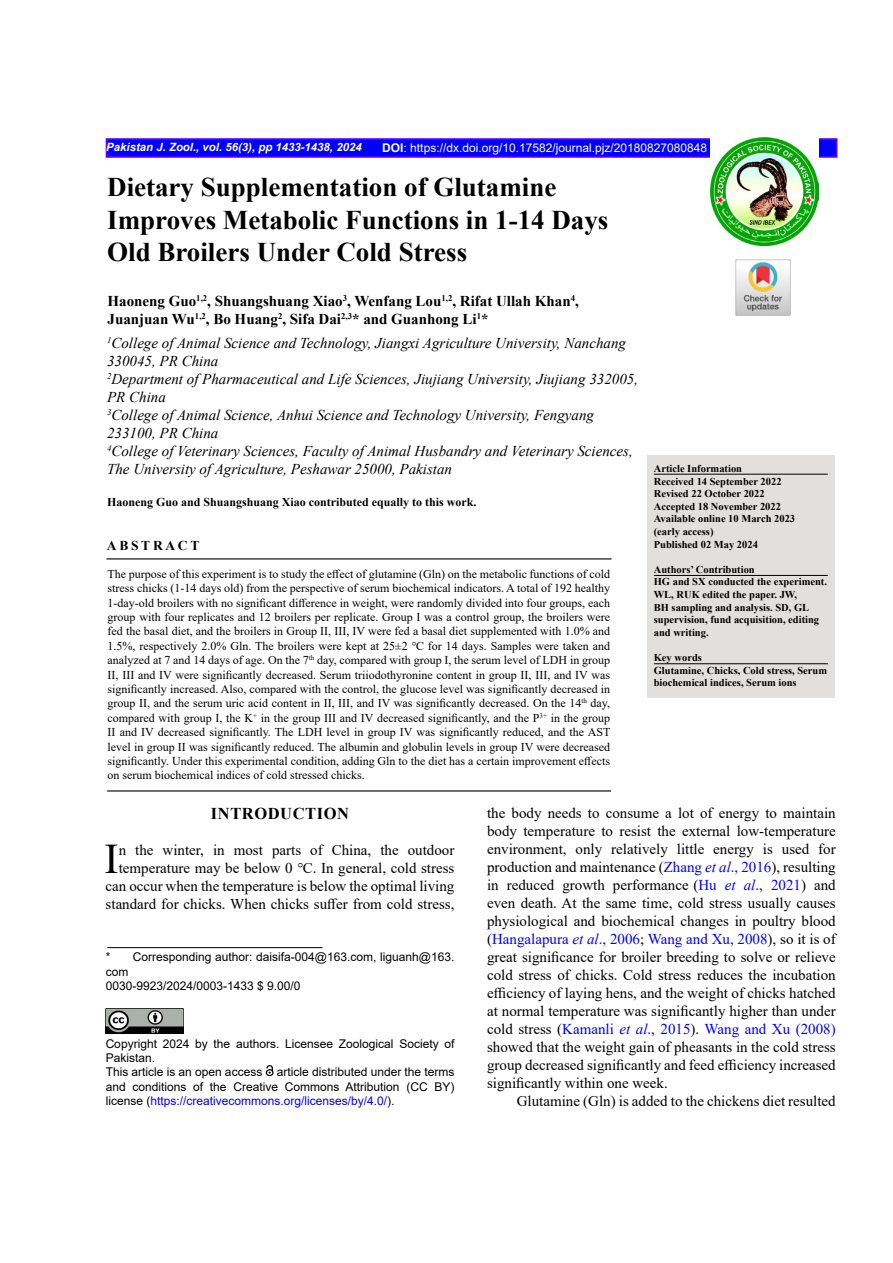
<style>
.page{position:relative;width:893px;height:1263px;background:#fff}
.page>*{position:absolute;margin:0;border:0;box-sizing:border-box;transform-origin:0 0}
.t1{font:42.15px "Times New Roman";color:#000}
.t2{font:700 27px/32.4px "Times New Roman";color:#000}
.t3{font:700 16.5px "Times New Roman";letter-spacing:.035em;color:#000}
.t4{font:15px/18px "Times New Roman";color:#000;text-align:right}
.t5{font:italic 15px/18px "Times New Roman";color:#000}
.t6{font:700 15px/18px "Times New Roman";color:#000}
.t7{font:700 13.5px "Times New Roman";letter-spacing:.2em;color:#000}
.t8{font:12px/14.4px "Times New Roman";color:#000;text-align:justify}
.t9{font:12px/14.4px "Arial";color:#000}
.t10{font:700 12px "Times New Roman";color:#000}
.t11{font:12px "Arial";color:#fff}
.t12{font:italic 700 11.4px "Arial";color:#fff}
.t13{font:700 10.5px/12.6px "Times New Roman";color:#000}
.s1{font-weight:700}
.s2{color:#00f}
.s3{font-style:italic;color:#00f}
</style>
<div class="page">
<div style="left:106px;top:138px;width:731px;height:20px;background:#00f;border:2px solid #60f"></div>
<img style="left:710px;top:138px;width:108px;height:108px">
<div style="left:647px;top:455px;width:187px;height:243px;background:#e2e0df"></div>
<hr style="left:654px;top:575px;width:174px;height:1px;background:#000">
<hr style="left:106px;top:558px;width:505px;height:1px;background:#000">
<hr style="left:107px;top:790px;width:504px;height:1px;background:#000">
<hr style="left:654px;top:474px;width:174px;height:1px;background:#000">
<img style="left:106px;top:1008px;width:77px;height:25px">
<svg style="left:266px;top:1065px;width:8px;height:11px"></svg>
<hr style="left:107px;top:947px;width:216px;height:1px;background:#000">
<hr style="left:654px;top:663px;width:174px;height:1px;background:#000">
<img style="left:735px;top:260px;width:56px;height:55px">
<p class="t12" style="left:106px;top:139px;width:257px">Pakistan J. Zool., vol. 56(3), pp 1433-1438, 2024</p>
<p class="t11" style="left:382px;top:139px;width:326px"><span class="s1">DOI</span>: https://dx.doi.org/10.17582/journal.pjz/20180827080848</p>
<h2 class="t2" style="left:107px;top:170px;width:503px">Dietary Supplementation of Glutamine<br>Improves Metabolic Functions in 1-14 Days<br>Old Broilers Under Cold Stress</h2>
<p class="t6" style="left:108px;top:291px;width:473px">Haoneng Guo<sup>1,2</sup>, Shuangshuang Xiao<sup>3</sup>, Wenfang Lou<sup>1,2</sup>, Rifat Ullah Khan<sup>4</sup>,<br>Juanjuan Wu<sup>1,2</sup>, Bo Huang<sup>2</sup>, Sifa Dai<sup>2,3</sup>* and Guanhong Li<sup>1</sup>*</p>
<p class="t5" style="left:107px;top:334px;width:532px"><sup>1</sup>College of Animal Science and Technology, Jiangxi Agriculture University, Nanchang 330045, PR China<br><sup>2</sup>Department of Pharmaceutical and Life Sciences, Jiujiang University, Jiujiang 332005, PR China<br><sup>3</sup>College of Animal Science, Anhui Science and Technology University, Fengyang 233100, PR China<br><sup>4</sup>College of Veterinary Sciences, Faculty of Animal Husbandry and Veterinary Sciences, The University of Agriculture, Peshawar 25000, Pakistan</p>
<p class="t10" style="left:107px;top:494px;width:371px">Haoneng Guo and Shuangshuang Xiao contributed equally to this work.</p>
<p class="t13" style="left:654px;top:462px;width:143px">Article Information<br>Received 14 September 2022<br>Revised 22 October 2022<br>Accepted 18 November 2022<br>Available online 10 March 2023 (early access)<br>Published 02 May 2024</p>
<p class="t13" style="left:654px;top:563px;width:175px">Authors’ Contribution<br>HG and SX conducted the experiment.<br>WL, RUK edited the paper. JW,<br>BH sampling and analysis. SD, GL supervision, fund acquisition, editing and writing.</p>
<p class="t13" style="left:654px;top:651px;width:175px">Key words<br>Glutamine, Chicks, Cold stress, Serum biochemical indices, Serum ions</p>
<p class="t7" style="left:107px;top:536px;width:94px">ABSTRACT</p>
<p class="t8" style="left:108px;top:566px;width:504px">The purpose of this experiment is to study the effect of glutamine (Gln) on the metabolic functions of cold stress chicks (1-14 days old) from the perspective of serum biochemical indicators. A total of 192 healthy 1-day-old broilers with no significant difference in weight, were randomly divided into four groups, each group with four replicates and 12 broilers per replicate. Group Ⅰ was a control group, the broilers were fed the basal diet, and the broilers in Group II, III, IV were fed a basal diet supplemented with 1.0% and 1.5%, respectively 2.0% Gln. The broilers were kept at 25±2 ℃ for 14 days. Samples were taken and analyzed at 7 and 14 days of age. On the 7<sup>th</sup> day, compared with group Ⅰ, the serum level of LDH in group II, III and IV were significantly decreased. Serum triiodothyronine content in group II, III, and IV was significantly increased. Also, compared with the control, the glucose level was significantly decreased in group II, and the serum uric acid content in II, III, and IV was significantly decreased. On the 14<sup>th</sup> day, compared with group Ⅰ, the K<sup>+</sup> in the group III and IV decreased significantly, and the P<sup>3+</sup> in the group II and IV decreased significantly. The LDH level in group IV was significantly reduced, and the AST level in group II was significantly reduced. The albumin and globulin levels in group IV were decreased significantly. Under this experimental condition, adding Gln to the diet has a certain improvement effects on serum biochemical indices of cold stressed chicks.</p>
<h3 class="t3" style="left:211px;top:802px;width:140px">INTRODUCTION</h3>
<h1 class="t1" style="left:105px;top:829px;width:16px">I</h1>
<p class="t4" style="left:487px;top:804px;width:350px;text-align:justify">the body needs to consume a lot of energy to maintain body temperature to resist the external low-temperature environment, only relatively little energy is used for production and maintenance (<span class="s2">Zhang</span> <span class="s3">et al</span><span class="s2">., 2016</span>), resulting in reduced growth performance (<span class="s2">Hu</span> <span class="s3">et al</span><span class="s2">., 2021</span>) and even death. At the same time, cold stress usually causes physiological and biochemical changes in poultry blood (<span class="s2">Hangalapura</span> <span class="s3">et al</span><span class="s2">., 2006</span>; <span class="s2">Wang and Xu, 2008</span>), so it is of great significance for broiler breeding to solve or relieve cold stress of chicks. Cold stress reduces the incubation efficiency of laying hens, and the weight of chicks hatched at normal temperature was significantly higher than under cold stress (<span class="s2">Kamanli</span> <span class="s3">et al</span><span class="s2">., 2015</span>). <span class="s2">Wang and Xu (2008) </span>showed that the weight gain of pheasants in the cold stress group decreased significantly and feed efficiency increased significantly within one week.</p>
<p class="t4" style="left:517px;top:1092px;width:320px">Glutamine (Gln) is added to the chickens diet resulted</p>
<p class="t4" style="left:106px;top:841px;width:350px">n the winter, in most parts of China, the outdoor temperature may be below 0 ℃. In general, cold stress can occur when the temperature is below the optimal living standard for chicks. When chicks suffer from cold stress,</p>
<p class="t9" style="left:106px;top:950px;width:350px">* Corresponding author: daisifa-004@163.com, liguanh@163. com<br>0030-9923/2024/0003-1433 $ 9.00/0</p>
<p class="t9" style="left:106px;top:1036px;width:350px">Copyright 2024 by the authors. Licensee Zoological Society of Pakistan.<br>This article is an open access article distributed under the terms and conditions of the Creative Commons Attribution (CC BY) license (<span class="s2">https://creativecommons.org/licenses/by/4.0/</span>).</p>
</div>
